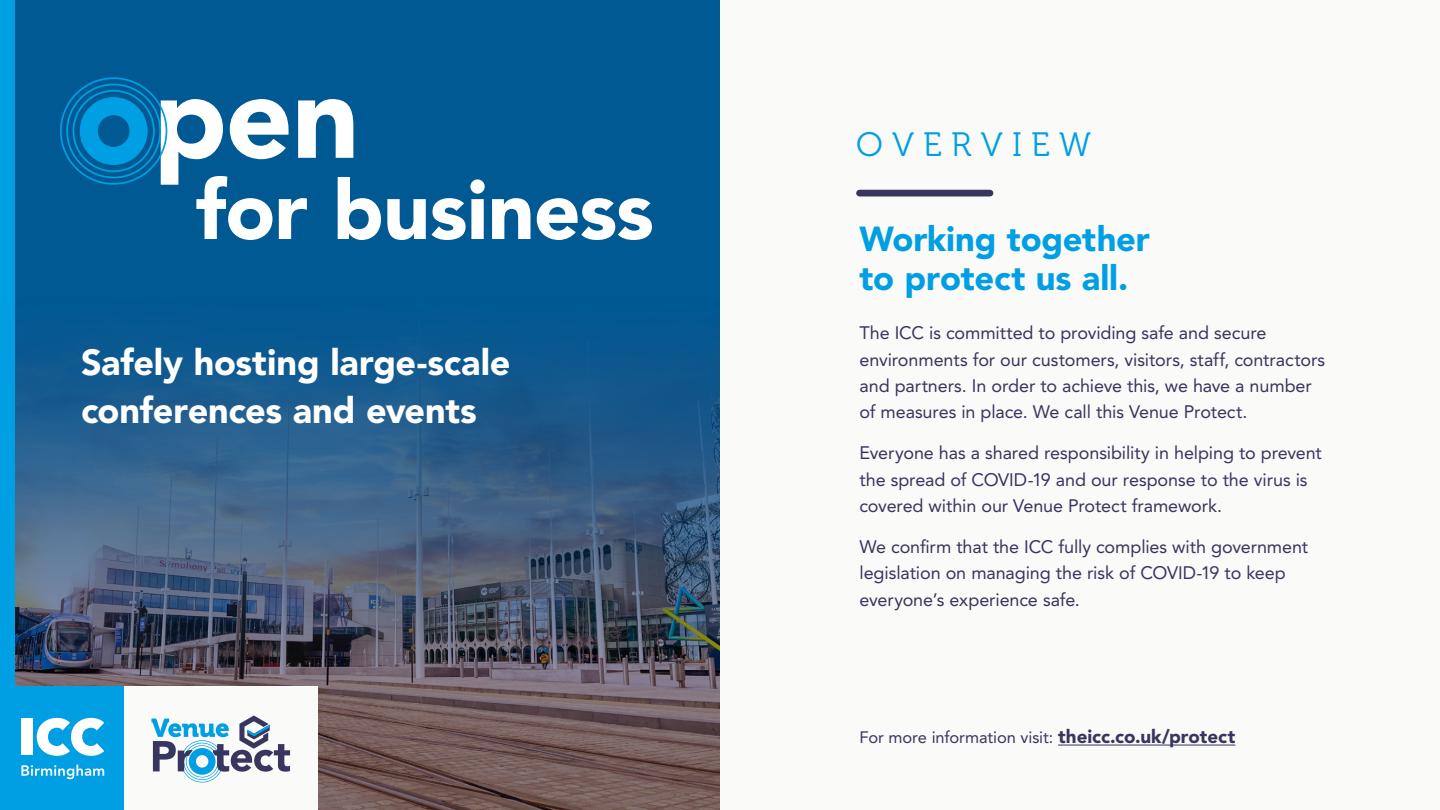
<style>
.page{position:relative;width:1440px;height:810px;background:#fafaf9}
.page>*{position:absolute;margin:0;border:0;box-sizing:border-box;transform-origin:0 0}
.t1{font:900 36px/48px "Avenir LT Pro";letter-spacing:-.005em;color:#fff}
.t2{font:900 34.5px/39px "Avenir LT Pro";letter-spacing:-.005em;color:#009fe3}
.t3{font:33.75px "Museo 300";color:#009fe3}
.t4{font:18px/26.2px "Avenir LT Pro";letter-spacing:-.005em;color:#38355e}
.t5{font:16.5px "Avenir LT Pro";letter-spacing:-.005em;color:#38355e}
.s1{font-weight:900;font-size:18.75px}
</style>
<div class="page">
<svg style="left:15px;top:0;width:705px;height:810px;background:#2c5980"></svg>
<div style="left:0;top:0;width:15px;height:810px;background:#009fe3"></div>
<div style="left:0;top:687px;width:318px;height:123px;background:#fafaf9"></div>
<div style="left:0;top:687px;width:124px;height:123px;background:#009fe3;border-radius:4px"></div>
<div style="left:21px;top:719px;width:12px;height:36px;background:#fff"></div>
<svg style="left:37px;top:718px;width:67px;height:38px"></svg>
<svg style="left:21px;top:765px;width:83px;height:14px"></svg>
<svg style="left:151px;top:715px;width:139px;height:68px"></svg>
<div style="left:860px;top:190px;width:130px;height:6px;background:#38355e"></div>
<svg style="left:60px;top:77px;width:592px;height:163px"></svg>
<hr style="left:1058px;top:745px;width:177px;height:1px;background:#38355e">
<h1 class="t1" style="left:81px;top:339px;width:431px">Safely hosting large-scale conferences and events</h1>
<h3 class="t3" style="left:856px;top:126px;width:236px">O V E R V I E W</h3>
<h2 class="t2" style="left:860px;top:220px;width:292px">Working together to protect us all.</h2>
<p class="t4" style="left:860px;top:320px;width:467px">The ICC is committed to providing safe and secure environments for our customers, visitors, staff, contractors and partners. In order to achieve this, we have a number of measures in place. We call this Venue Protect.</p>
<p class="t4" style="left:860px;top:440px;width:464px">Everyone has a shared responsibility in helping to prevent the spread of COVID-19 and our response to the virus is covered within our Venue Protect framework.</p>
<p class="t4" style="left:860px;top:534px;width:450px">We confirm that the ICC fully complies with government legislation on managing the risk of COVID-19 to keep everyone’s experience safe.</p>
<p class="t5" style="left:860px;top:727px;width:377px">For more information visit: <span class="s1">theicc.co.uk/protect</span></p>
</div>
